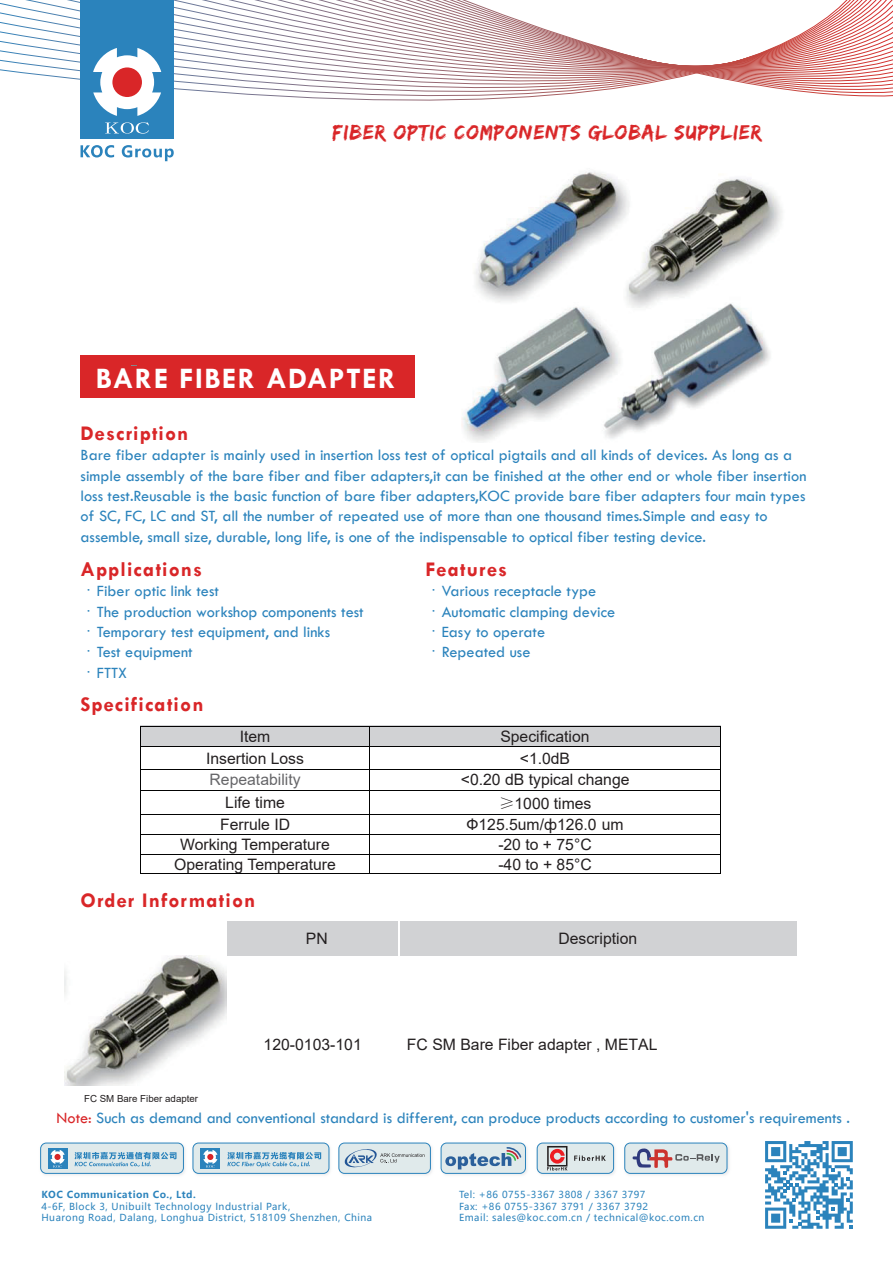
<style>
.page{position:relative;width:893px;height:1263px;background:#fff}
.page>*{position:absolute;margin:0;border:0;box-sizing:border-box;transform-origin:0 0}
.t1{font:700 30px "Tw Cen";letter-spacing:.05em;color:#fff}
.t2{font:21.3px "Edo SZ";letter-spacing:.05em;color:#d92628}
.t3{font:700 21px "Tw Cen";letter-spacing:.05em;color:#d92628}
.t4{font:16.35px/20.4px "Tw Cen";color:#2b83bc}
.t5{font:15.75px "Arial";color:#231f20}
.t6{font:15.75px "Arial";color:#666669}
.t7{font:9.75px "Arial";color:#231f20}
.t8{font:9.6px/11.4px "Microsoft Ya Hei";letter-spacing:.05em;color:#2b83bc}
.t9{font:700 9.6px "Microsoft Ya Hei";letter-spacing:.05em;color:#2b83bc}
.s1{font-family:"Adobe Song Std";font-weight:300}
.s2{font-family:"Sim Sun"}
.s3{color:#d92628}
</style>
<div class="page">
<div style="left:81px;top:355px;width:334px;height:43px;background:#d92628"></div>
<svg style="left:0;top:0;width:893px;height:162px"></svg>
<div style="left:81px;top:0;width:93px;height:139px;background:#2b83bc"></div>
<svg style="left:105px;top:122px;width:44px;height:12px"></svg>
<svg style="left:93px;top:48px;width:68px;height:68px"></svg>
<div style="left:112px;top:67px;width:30px;height:30px;background:#d92628;border-radius:50%"></div>
<svg style="left:81px;top:145px;width:33px;height:12px"></svg>
<svg style="left:122px;top:145px;width:52px;height:16px"></svg>
<img style="left:338px;top:1142px;width:94px;height:33px">
<div style="left:339px;top:1143px;width:91px;height:30px;background:#e0eaeb;border-radius:6px"></div>
<div style="left:339px;top:1143px;width:92px;height:30px;border:1px solid #2b83bc;border-radius:6px"></div>
<svg style="left:344px;top:1149px;width:80px;height:19px"></svg>
<img style="left:192px;top:1142px;width:138px;height:33px">
<div style="left:193px;top:1143px;width:136px;height:30px;background:#e0eaeb;border-radius:6px"></div>
<div style="left:193px;top:1143px;width:136px;height:30px;border:1px solid #2b83bc;border-radius:6px"></div>
<img style="left:40px;top:1142px;width:145px;height:33px">
<div style="left:41px;top:1143px;width:142px;height:30px;background:#e0eaeb;border-radius:6px"></div>
<div style="left:40px;top:1143px;width:144px;height:30px;border:1px solid #2b83bc;border-radius:6px"></div>
<img style="left:536px;top:1142px;width:79px;height:33px">
<div style="left:537px;top:1143px;width:77px;height:30px;background:#e0eaeb;border-radius:6px"></div>
<div style="left:537px;top:1143px;width:77px;height:30px;border:1px solid #2b83bc;border-radius:6px"></div>
<svg style="left:574px;top:1155px;width:32px;height:6px"></svg>
<svg style="left:547px;top:1146px;width:20px;height:24px"></svg>
<img style="left:440px;top:1142px;width:87px;height:33px">
<div style="left:441px;top:1143px;width:84px;height:30px;background:#e0eaeb;border-radius:6px"></div>
<div style="left:441px;top:1143px;width:85px;height:30px;border:1px solid #2b83bc;border-radius:6px"></div>
<svg style="left:445px;top:1147px;width:77px;height:22px"></svg>
<img style="left:624px;top:1142px;width:105px;height:33px">
<div style="left:625px;top:1143px;width:102px;height:30px;background:#e0eaeb;border-radius:6px"></div>
<div style="left:625px;top:1143px;width:102px;height:30px;border:1px solid #2b83bc;border-radius:6px"></div>
<svg style="left:632px;top:1148px;width:88px;height:20px"></svg>
<svg style="left:765px;top:1141px;width:88px;height:88px"></svg>
<div style="left:48px;top:1148px;width:19px;height:21px;background:#2b83bc"></div>
<svg style="left:50px;top:1150px;width:15px;height:17px"></svg>
<div style="left:54px;top:1154px;width:7px;height:6px;background:#d92628;border-radius:50%"></div>
<svg style="left:75px;top:1152px;width:102px;height:15px"></svg>
<div style="left:201px;top:1148px;width:19px;height:21px;background:#2b83bc"></div>
<svg style="left:203px;top:1150px;width:14px;height:17px"></svg>
<svg style="left:227px;top:1152px;width:94px;height:15px"></svg>
<div style="left:140px;top:726px;width:230px;height:21px;background:#d1d2d4"></div>
<div style="left:370px;top:726px;width:351px;height:21px;background:#d1d2d4"></div>
<hr style="left:140px;top:726px;width:1px;height:147px;background:#030303">
<hr style="left:369px;top:726px;width:1px;height:147px;background:#030303">
<hr style="left:720px;top:726px;width:1px;height:147px;background:#030303">
<hr style="left:140px;top:726px;width:581px;height:1px;background:#030303">
<hr style="left:141px;top:746px;width:579px;height:1px;background:#030303">
<hr style="left:141px;top:769px;width:579px;height:1px;background:#030303">
<hr style="left:141px;top:790px;width:579px;height:1px;background:#030303">
<hr style="left:141px;top:814px;width:579px;height:1px;background:#030303">
<hr style="left:141px;top:834px;width:579px;height:1px;background:#030303">
<hr style="left:141px;top:854px;width:579px;height:1px;background:#030303">
<hr style="left:140px;top:873px;width:581px;height:1px;background:#030303">
<img style="left:439px;top:152px;width:349px;height:290px">
<img style="left:64px;top:955px;width:163px;height:130px">
<div style="left:227px;top:921px;width:172px;height:35px;background:#d1d2d4"></div>
<div style="left:399px;top:921px;width:398px;height:35px;background:#d1d2d4"></div>
<hr style="left:398px;top:921px;width:1px;height:35px;background:#fff">
<h2 class="t2" style="left:332px;top:120px;width:430px">Fiber optic components global supplier</h2>
<h1 class="t1" style="left:96px;top:360px;width:301px">BARE FIBER ADAPTER</h1>
<p class="t3" style="left:81px;top:420px;width:109px">Description</p>
<p class="t4" style="left:81px;top:445px;width:727px">Bare fiber adapter is mainly used in insertion loss test of optical pigtails and all kinds of devices. As long as a simple assembly of the bare fiber and fiber adapters,it can be finished at the other end or whole fiber insertion loss test.Reusable is the basic function of bare fiber adapters,KOC provide bare fiber adapters four main types of SC, FC, LC and ST, all the number of repeated use of more than one thousand times.Simple and easy to assemble, small size, durable, long life, is one of the indispensable to optical fiber testing device.</p>
<p class="t3" style="left:425px;top:557px;width:83px">Features</p>
<p class="t4" style="left:425px;top:581px;width:191px"><span class="s1">·</span>Various receptacle type <span class="s1">·</span>Automatic clamping device <span class="s1">·</span>Easy to operate <span class="s1">·</span>Repeated use</p>
<p class="t3" style="left:81px;top:557px;width:123px">Applications</p>
<p class="t4" style="left:81px;top:581px;width:285px"><span class="s1">·</span>Fiber optic link test<br><span class="s1">·</span>The production workshop components test <span class="s1">·</span>Temporary test equipment, and links <span class="s1">·</span>Test equipment<br><span class="s1">·</span>FTTX</p>
<p class="t3" style="left:80px;top:691px;width:125px">Specification</p>
<p class="t5" style="left:240px;top:726px;width:32px">Item</p>
<p class="t5" style="left:500px;top:726px;width:91px">Specification</p>
<p class="t5" style="left:206px;top:747px;width:99px">Insertion Loss</p>
<p class="t5" style="left:520px;top:747px;width:52px">&lt;1.0dB</p>
<p class="t6" style="left:210px;top:769px;width:93px">Repeatability</p>
<p class="t5" style="left:461px;top:769px;width:170px">&lt;0.20 dB typical change</p>
<p class="t5" style="left:220px;top:814px;width:72px">Ferrule ID</p>
<p class="t5" style="left:467px;top:814px;width:159px">Ф125.5um/ф126.0 um</p>
<p class="t5" style="left:180px;top:833px;width:151px">Working Temperature</p>
<p class="t5" style="left:498px;top:833px;width:95px">-20 to + 75°C</p>
<p class="t5" style="left:174px;top:853px;width:163px">Operating Temperature</p>
<p class="t5" style="left:498px;top:853px;width:95px">-40 to + 85°C</p>
<p class="t5" style="left:225px;top:792px;width:61px">Life time</p>
<p class="t5" style="left:499px;top:793px;width:94px"><span class="s2">≥</span>1000 times</p>
<p class="t3" style="left:80px;top:887px;width:176px">Order Information</p>
<p class="t5" style="left:306px;top:927px;width:23px">PN</p>
<p class="t5" style="left:558px;top:927px;width:80px">Description</p>
<p class="t7" style="left:84px;top:1092px;width:116px">FC SM Bare Fiber adapter</p>
<p class="t5" style="left:264px;top:1034px;width:100px">120-0103-101</p>
<p class="t5" style="left:407px;top:1034px;width:252px">FC SM Bare Fiber adapter , METAL</p>
<p class="t4" style="left:57px;top:1108px;width:795px"><span class="s3">Note:</span> Such as demand and conventional standard is different, can produce products according to customer's requirements .</p>
<p class="t9" style="left:41px;top:1188px;width:156px">KOC Communication Co., Ltd.</p>
<p class="t8" style="left:41px;top:1200px;width:332px">4-6F, Block 3, Unibuilt Technology Industrial Park,<br>Huarong Road, Dalang, Longhua District, 518109 Shenzhen, China</p>
<p class="t8" style="left:459px;top:1189px;width:247px">Tel: +86 0755-3367 3808 / 3367 3797<br>Fax: +86 0755-3367 3791 / 3367 3792<br>Email: sales@koc.com.cn / technical@koc.com.cn</p>
</div>
